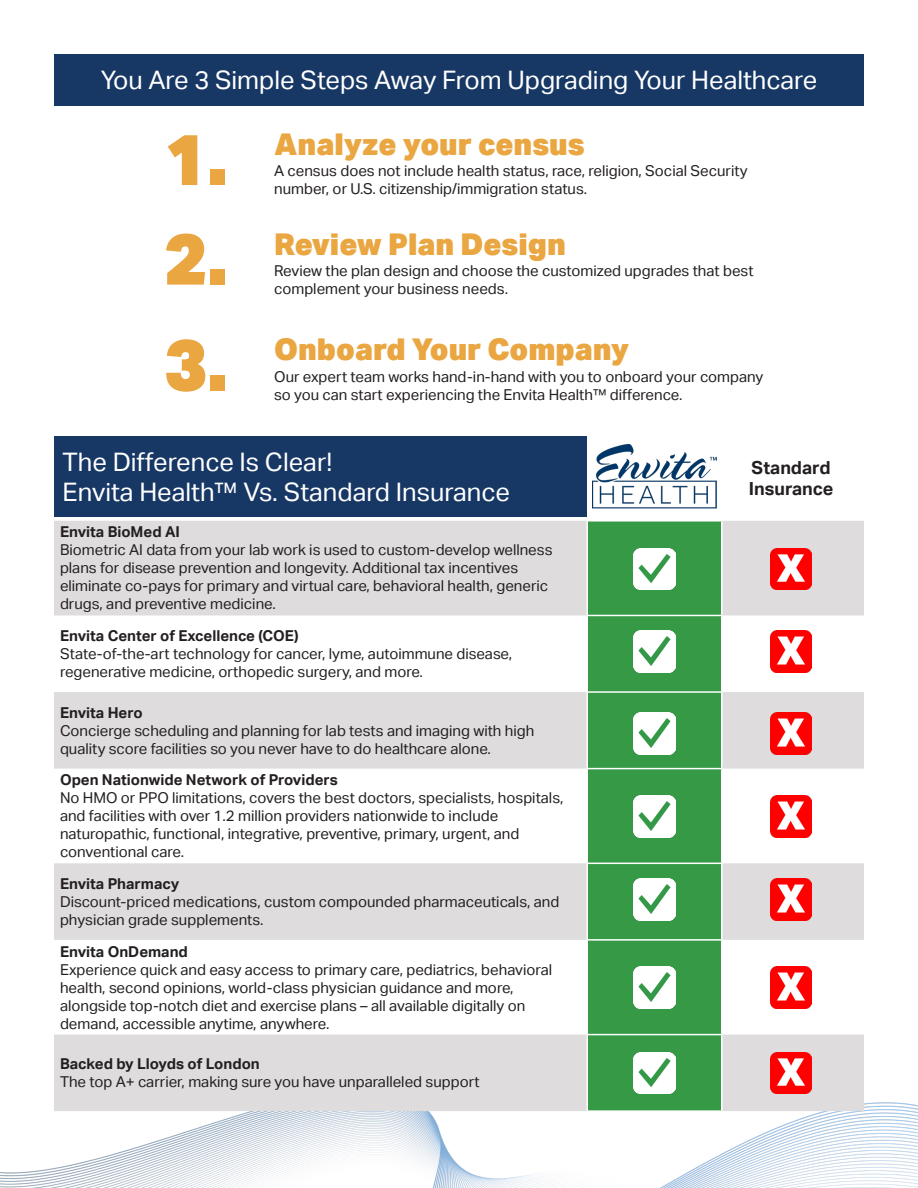
<style>
.page{position:relative;width:918px;height:1188px;background:#fff}
.page>*{position:absolute;margin:0;border:0;box-sizing:border-box;transform-origin:0 0}
.t1{font:900 72px "Aktiv Grotesk";color:#eaa641}
.t2{font:900 30px "Aktiv Grotesk";color:#eaa641}
.t3{font:25.5px "Aktiv Grotesk";color:#fff}
.t4{font:700 18px/21.6px "Aktiv Grotesk";color:#231f20}
.t5{font:15px/18px "Aktiv Grotesk";color:#231f20}
.t6{font:700 15px "Aktiv Grotesk";color:#231f20}
</style>
<div class="page">
<div style="left:54px;top:54px;width:810px;height:52px;background:#173765"></div>
<img style="left:0;top:1102px;width:918px;height:86px">
<div style="left:54px;top:436px;width:532px;height:81px;background:#173765"></div>
<div style="left:54px;top:521px;width:810px;height:94px;background:#dfdcdd"></div>
<div style="left:588px;top:522px;width:133px;height:169px;background:#359946"></div>
<svg style="left:54px;top:692px;width:810px;height:419px;fill:#dfdcdd"></svg>
<hr style="left:586px;top:520px;width:137px;height:2px;background:#fff">
<hr style="left:586px;top:522px;width:2px;height:93px;background:#fff">
<hr style="left:721px;top:522px;width:2px;height:93px;background:#fff">
<hr style="left:586px;top:615px;width:137px;height:1px;background:#fff">
<hr style="left:586px;top:691px;width:137px;height:2px;background:#fff">
<hr style="left:586px;top:693px;width:2px;height:75px;background:#fff">
<hr style="left:721px;top:693px;width:2px;height:75px;background:#fff">
<hr style="left:586px;top:768px;width:137px;height:1px;background:#fff">
<hr style="left:586px;top:769px;width:2px;height:94px;background:#fff">
<hr style="left:721px;top:769px;width:2px;height:94px;background:#fff">
<hr style="left:586px;top:863px;width:137px;height:1px;background:#fff">
<hr style="left:586px;top:864px;width:2px;height:75px;background:#fff">
<hr style="left:721px;top:864px;width:2px;height:75px;background:#fff">
<hr style="left:586px;top:939px;width:137px;height:2px;background:#fff">
<hr style="left:586px;top:941px;width:2px;height:93px;background:#fff">
<hr style="left:721px;top:941px;width:2px;height:93px;background:#fff">
<hr style="left:586px;top:1034px;width:137px;height:1px;background:#fff">
<hr style="left:586px;top:1035px;width:2px;height:75px;background:#fff">
<hr style="left:721px;top:1035px;width:2px;height:75px;background:#fff">
<hr style="left:586px;top:1110px;width:137px;height:2px;background:#fff">
<img style="left:593px;top:445px;width:124px;height:64px">
<img style="left:770px;top:548px;width:42px;height:42px">
<img style="left:634px;top:548px;width:41px;height:42px">
<img style="left:634px;top:631px;width:41px;height:41px">
<img style="left:634px;top:713px;width:41px;height:41px">
<img style="left:634px;top:796px;width:41px;height:41px">
<img style="left:634px;top:879px;width:41px;height:41px">
<img style="left:634px;top:967px;width:41px;height:41px">
<img style="left:634px;top:1052px;width:41px;height:42px">
<img style="left:770px;top:631px;width:42px;height:41px">
<img style="left:770px;top:713px;width:42px;height:41px">
<img style="left:770px;top:796px;width:42px;height:41px">
<img style="left:770px;top:879px;width:42px;height:41px">
<img style="left:770px;top:967px;width:42px;height:41px">
<img style="left:770px;top:1052px;width:42px;height:42px">
<p class="t3" style="left:101px;top:65px;width:718px">You Are 3 Simple Steps Away From Upgrading Your Healthcare</p>
<p class="t1" style="left:164px;top:112px;width:65px">1.</p>
<p class="t2" style="left:274px;top:125px;width:312px">Analyze your census</p>
<p class="t5" style="left:274px;top:162px;width:475px">A census does not include health status, race, religion, Social Security number, or U.S. citizenship/immigration status.</p>
<p class="t1" style="left:164px;top:212px;width:65px">2.</p>
<p class="t1" style="left:164px;top:318px;width:65px">3.</p>
<p class="t2" style="left:274px;top:224px;width:293px">Review Plan Design</p>
<p class="t5" style="left:274px;top:262px;width:481px">Review the plan design and choose the customized upgrades that best complement your business needs.</p>
<p class="t2" style="left:274px;top:330px;width:357px">Onboard Your Company</p>
<p class="t5" style="left:274px;top:368px;width:491px">Our expert team works hand-in-hand with you to onboard your company so you can start experiencing the Envita Health™ difference.</p>
<p class="t3" style="left:63px;top:447px;width:271px">The Difference Is Clear!</p>
<p class="t3" style="left:63px;top:477px;width:449px">Envita Health™ Vs. Standard Insurance</p>
<p class="t6" style="left:60px;top:524px;width:121px">Envita BioMed AI</p>
<p class="t5" style="left:60px;top:541px;width:494px">Biometric AI data from your lab work is used to custom-develop wellness plans for disease prevention and longevity. Additional tax incentives eliminate co-pays for primary and virtual care, behavioral health, generic drugs, and preventive medicine.</p>
<p class="t6" style="left:60px;top:627px;width:240px">Envita Center of Excellence (COE)</p>
<p class="t5" style="left:60px;top:645px;width:454px">State-of-the-art technology for cancer, lyme, autoimmune disease, regenerative medicine, orthopedic surgery, and more.</p>
<p class="t6" style="left:60px;top:704px;width:84px">Envita Hero</p>
<p class="t5" style="left:60px;top:721px;width:476px">Concierge scheduling and planning for lab tests and imaging with high quality score facilities so you never have to do healthcare alone.</p>
<p class="t6" style="left:60px;top:771px;width:279px">Open Nationwide Network of Providers</p>
<p class="t5" style="left:60px;top:789px;width:505px">No HMO or PPO limitations, covers the best doctors, specialists, hospitals, and facilities with over 1.2 million providers nationwide to include naturopathic, functional, integrative, preventive, primary, urgent, and conventional care.</p>
<p class="t6" style="left:60px;top:875px;width:121px">Envita Pharmacy</p>
<p class="t5" style="left:60px;top:893px;width:501px">Discount-priced medications, custom compounded pharmaceuticals, and physician grade supplements.</p>
<p class="t6" style="left:60px;top:943px;width:129px">Envita OnDemand</p>
<p class="t5" style="left:60px;top:960px;width:494px">Experience quick and easy access to primary care, pediatrics, behavioral health, second opinions, world-class physician guidance and more, alongside top-notch diet and exercise plans – all available digitally on demand, accessible anytime, anywhere.</p>
<p class="t6" style="left:60px;top:1055px;width:201px">Backed by Lloyds of London</p>
<p class="t5" style="left:60px;top:1073px;width:421px">The top A+ carrier, making sure you have unparalleled support</p>
<p class="t4" style="left:749px;top:457px;width:86px">Standard<br>Insurance</p>
</div>
